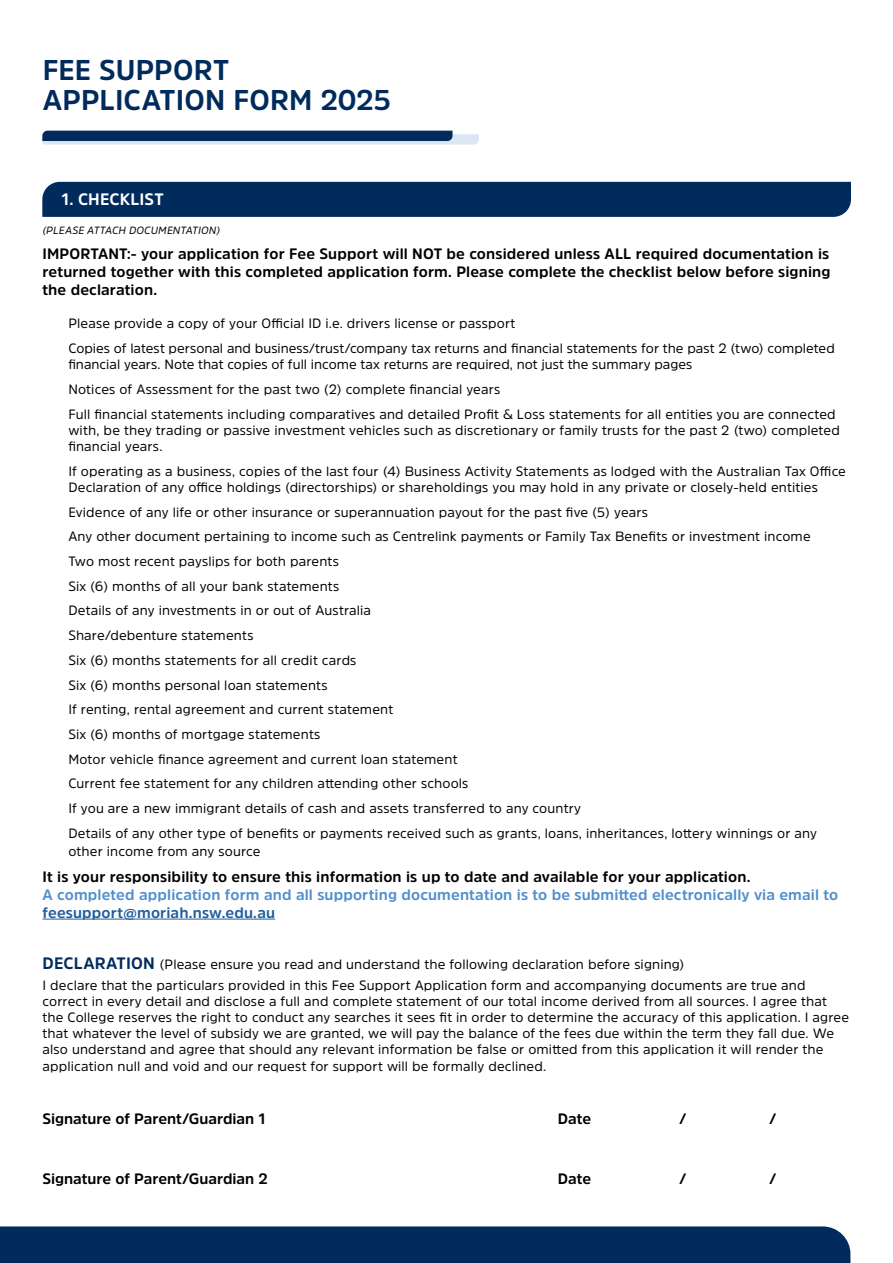
<style>
.page{position:relative;width:893px;height:1263px;background:#fff}
.page>*{position:absolute;margin:0;border:0;box-sizing:border-box;transform-origin:0 0}
.t1{font:700 28.5px/29.5px "Amsi Pro";letter-spacing:.005em;color:#002b5c}
.t2{font:700 16.5px "Amsi Pro";letter-spacing:.01em;color:#fff}
.t3{font:700 15px/18px "Amsi Pro";letter-spacing:.005em;color:#000;text-align:justify}
.t4{font:700 15px "Amsi Pro";letter-spacing:.01em;color:#518fcc}
.t5{font:700 15px "Amsi Pro";letter-spacing:.01em;color:#215e9e}
.t6{font:13.5px/24.8px "Amsi Pro";letter-spacing:.01em;color:#000}
.t7{font:italic 10.5px "Amsi Pro";letter-spacing:.01em;color:#000}
.s1{font-weight:700;font-size:16.5px;color:#002b5c}
</style>
<div class="page">
<svg style="left:42px;top:131px;width:437px;height:14px;background:#496a8e"></svg>
<div style="left:42px;top:182px;width:809px;height:35px;background:#002b5c"></div>
<div style="left:0;top:1226px;width:850px;height:37px;background:#002b5c"></div>
<hr style="left:43px;top:919px;width:232px;height:1px;background:#215e9e">
<h1 class="t1" style="left:43px;top:55px;width:350px">FEE SUPPORT<br>APPLICATION FORM 2025</h1>
<p class="t2" style="left:62px;top:188px;width:104px">1. CHECKLIST</p>
<p class="t7" style="left:42px;top:223px;width:179px">(PLEASE ATTACH DOCUMENTATION)</p>
<p class="t3" style="left:43px;top:244px;width:789px">IMPORTANT:- your application for Fee Support will NOT be considered unless ALL required documentation is returned together with this completed application form. Please complete the checklist below before signing the declaration.</p>
<p class="t6" style="left:68px;top:311px;width:768px">Please provide a copy of your Official ID i.e. drivers license or passport<br>Copies of latest personal and business/trust/company tax returns and financial statements for the past 2 (two) completed</p>
<p class="t6" style="left:68px;top:352px;width:769px">financial years. Note that copies of full income tax returns are required, not just the summary pages<br>Notices of Assessment for the past two (2) complete financial years<br>Full financial statements including comparatives and detailed Profit &amp; Loss statements for all entities you are connected</p>
<p class="t6" style="left:68px;top:422px;width:773px;line-height:16.2px">with, be they trading or passive investment vehicles such as discretionary or family trusts for the past 2 (two) completed financial years.</p>
<p class="t6" style="left:68px;top:462px;width:779px;line-height:16.2px">If operating as a business, copies of the last four (4) Business Activity Statements as lodged with the Australian Tax Office<br>Declaration of any office holdings (directorships) or shareholdings you may hold in any private or closely-held entities</p>
<p class="t6" style="left:68px;top:499px;width:750px">Evidence of any life or other insurance or superannuation payout for the past five (5) years<br>Any other document pertaining to income such as Centrelink payments or Family Tax Benefits or investment income Two most recent payslips for both parents<br>Six (6) months of all your bank statements<br>Details of any investments in or out of Australia<br>Share/debenture statements<br>Six (6) months statements for all credit cards<br>Six (6) months personal loan statements<br>If renting, rental agreement and current statement<br>Six (6) months of mortgage statements<br>Motor vehicle finance agreement and current loan statement<br>Current fee statement for any children attending other schools<br>If you are a new immigrant details of cash and assets transferred to any country<br>Details of any other type of benefits or payments received such as grants, loans, inheritances, lottery winnings or any</p>
<p class="t6" style="left:68px;top:838px;width:194px">other income from any source</p>
<p class="t3" style="left:43px;top:868px;width:709px">It is your responsibility to ensure this information is up to date and available for your application.</p>
<p class="t4" style="left:43px;top:885px;width:797px">A completed application form and all supporting documentation is to be submitted electronically via email to</p>
<p class="t5" style="left:43px;top:903px;width:234px">feesupport@moriah.nsw.edu.au</p>
<p class="t6" style="left:43px;top:954px;width:764px;line-height:20.4px"><span class="s1">DECLARATION</span> (Please ensure you read and understand the following declaration before signing)<br>I declare that the particulars provided in this Fee Support Application form and accompanying documents are true and</p>
<p class="t6" style="left:43px;top:993px;width:808px;line-height:16.2px">correct in every detail and disclose a full and complete statement of our total income derived from all sources. I agree that the College reserves the right to conduct any searches it sees fit in order to determine the accuracy of this application. I agree that whatever the level of subsidy we are granted, we will pay the balance of the fees due within the term they fall due. We also understand and agree that should any relevant information be false or omitted from this application it will render the application null and void and our request for support will be formally declined.</p>
<p class="t3" style="left:43px;top:1109px;width:225px">Signature of Parent/Guardian 1</p>
<p class="t3" style="left:43px;top:1169px;width:227px">Signature of Parent/Guardian 2</p>
<p class="t3" style="left:558px;top:1109px;width:35px">Date</p>
<p class="t3" style="left:558px;top:1169px;width:35px">Date</p>
<p class="t3" style="left:679px;top:1109px;width:8px">/</p>
<p class="t3" style="left:769px;top:1109px;width:8px">/</p>
<p class="t3" style="left:679px;top:1169px;width:8px">/</p>
<p class="t3" style="left:769px;top:1169px;width:8px">/</p>
</div>
